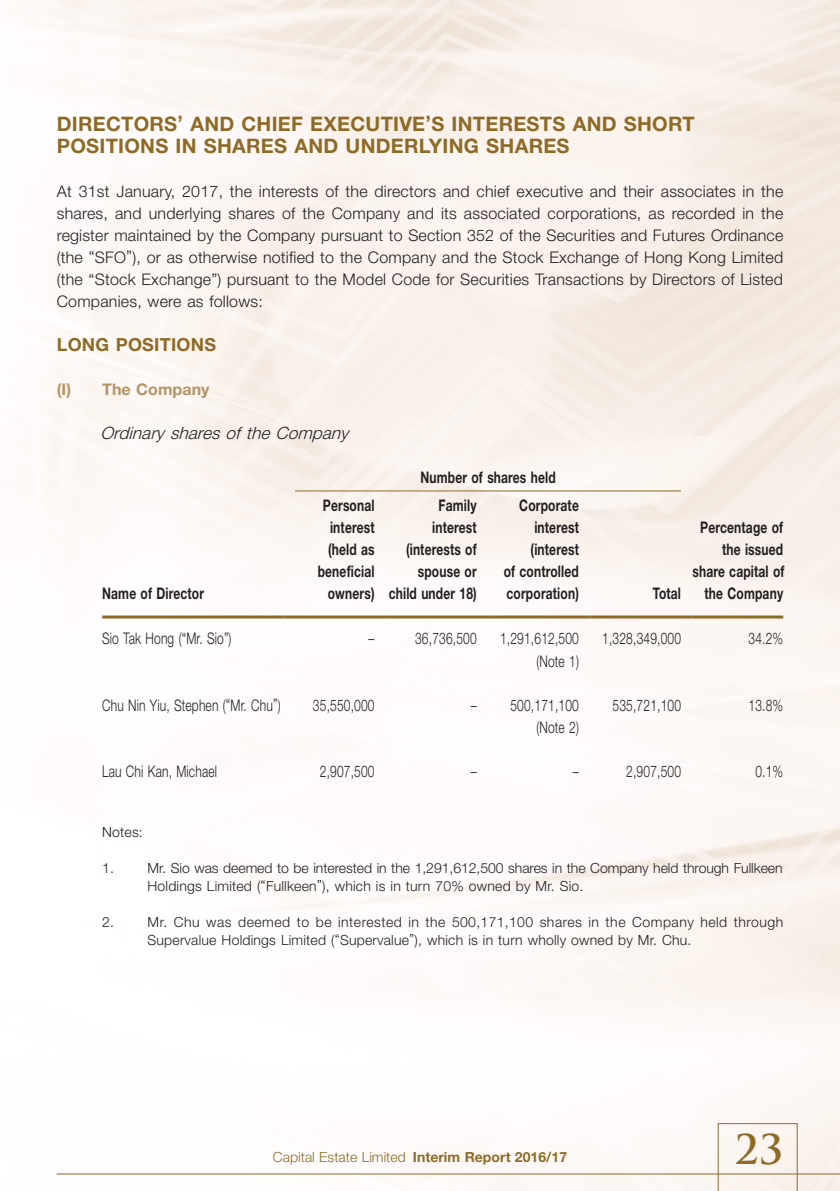
<style>
.page{position:relative;width:840px;height:1191px;background:#fff}
.page>*{position:absolute;margin:0;border:0;box-sizing:border-box;transform-origin:0 0}
.t1{font:700 40px "Trajan Pro";color:#8d6b26}
.Heading_1{font:700 20px/22px "Helvetica Neue LT Std";letter-spacing:.015em;color:#8d6b26}
.Heading_2{font:700 18px "Helvetica Neue LT Std";letter-spacing:.015em;color:#8d6b26}
.Heading_4{font:italic 300 17px "Helvetica Neue LT Std";color:#231f20}
.Body_Text{font:300 16px/22px "Helvetica Neue LT Std";letter-spacing:.015em;color:#231f20;text-align:justify}
.Body_Text-2{font:700 16px/22px "Helvetica Neue LT Std";letter-spacing:.015em;color:#231f20;scale:.75 1}
.Notes{font:300 16px/22px "Helvetica Neue LT Std";letter-spacing:.015em;color:#231f20;text-align:right;scale:.75 1}
.Heading_3{font:700 16px "Helvetica Neue LT Std";letter-spacing:.005em;color:#b39465}
.Notes-2{font:300 14px/18px "Helvetica Neue LT Std";letter-spacing:.035em;color:#231f20}
.Notes-3{font:300 14px/18px "Helvetica Neue LT Std";letter-spacing:-.005em;color:#231f20}
.t2{font:300 14px "Helvetica Neue LT Std";letter-spacing:.005em;color:#8d6b26}
.Notes-4{font:300 14px "Helvetica Neue LT Std";letter-spacing:.015em;color:#231f20}
.s1{font-weight:700}
</style>
<div class="page">
<img style="left:29px;top:0;width:810px;height:1191px">
<svg style="left:717px;top:1123px;width:80px;height:68px"></svg>
<hr style="left:57px;top:1173px;width:782px;height:1px;background:#8d6b26">
<hr style="left:295px;top:490px;width:385px;height:1px;background:#8d6b26">
<hr style="left:102px;top:615px;width:181px;height:3px;background:#8d6b26">
<hr style="left:283px;top:615px;width:103px;height:3px;background:#8d6b26">
<hr style="left:386px;top:615px;width:102px;height:3px;background:#8d6b26">
<hr style="left:488px;top:615px;width:102px;height:3px;background:#8d6b26">
<hr style="left:590px;top:615px;width:102px;height:3px;background:#8d6b26">
<hr style="left:692px;top:615px;width:90px;height:3px;background:#8d6b26">
<p class="Heading_1" style="left:57px;top:113px;width:639px">DIRECTORS’ AND CHIEF EXECUTIVE’S INTERESTS AND SHORT<br>POSITIONS IN SHARES AND UNDERLYING SHARES</p>
<p class="Body_Text" style="left:57px;top:180px;width:727px">At 31st January, 2017, the interests of the directors and chief executive and their associates in the shares, and underlying shares of the Company and its associated corporations, as recorded in the register maintained by the Company pursuant to Section 352 of the Securities and Futures Ordinance (the “SFO”), or as otherwise notified to the Company and the Stock Exchange of Hong Kong Limited (the “Stock Exchange”) pursuant to the Model Code for Securities Transactions by Directors of Listed Companies, were as follows:</p>
<p class="Heading_2" style="left:57px;top:334px;width:161px">LONG POSITIONS</p>
<p class="Heading_3" style="left:57px;top:380px;width:154px">(I) The Company</p>
<p class="Heading_4" style="left:100px;top:423px;width:254px">Ordinary shares of the Company</p>
<p class="Body_Text-2" style="left:420px;top:466px;width:182px">Number of shares held</p>
<p class="Body_Text-2" style="left:102px;top:582px;width:137px">Name of Director</p>
<p class="Body_Text-2" style="left:323px;top:494px;width:70px">Personal</p>
<p class="Body_Text-2" style="left:330px;top:516px;width:61px">interest</p>
<p class="Body_Text-2" style="left:328px;top:538px;width:63px">(held as</p>
<p class="Body_Text-2" style="left:317px;top:560px;width:77px">beneficial</p>
<p class="Body_Text-2" style="left:327px;top:582px;width:64px">owners)</p>
<p class="Body_Text-2" style="left:438px;top:494px;width:53px">Family</p>
<p class="Body_Text-2" style="left:432px;top:516px;width:61px">interest</p>
<p class="Body_Text-2" style="left:406px;top:538px;width:96px">(interests of</p>
<p class="Body_Text-2" style="left:417px;top:560px;width:80px">spouse or</p>
<p class="Body_Text-2" style="left:388px;top:582px;width:119px">child under 18)</p>
<p class="Body_Text-2" style="left:519px;top:494px;width:81px">Corporate</p>
<p class="Body_Text-2" style="left:530px;top:516px;width:66px">interest (interest</p>
<p class="Body_Text-2" style="left:503px;top:560px;width:102px">of controlled</p>
<p class="Body_Text-2" style="left:506px;top:582px;width:98px">corporation)</p>
<p class="Body_Text-2" style="left:652px;top:582px;width:39px">Total</p>
<p class="Body_Text-2" style="left:699px;top:516px;width:112px">Percentage of</p>
<p class="Body_Text-2" style="left:721px;top:538px;width:83px">the issued</p>
<p class="Body_Text-2" style="left:692px;top:560px;width:124px">share capital of</p>
<p class="Body_Text-2" style="left:704px;top:582px;width:106px">the Company</p>
<p class="Notes" style="left:102px;top:627px;width:174px">Sio Tak Hong (“Mr. Sio”)</p>
<p class="Notes" style="left:368px;top:627px;width:9px">–</p>
<p class="Notes" style="left:415px;top:627px;width:84px">36,736,500</p>
<p class="Notes" style="left:500px;top:627px;width:106px">1,291,612,500 (Note 1)</p>
<p class="Notes" style="left:602px;top:627px;width:106px">1,328,349,000</p>
<p class="Notes" style="left:748px;top:627px;width:48px">34.2%</p>
<p class="Notes" style="left:102px;top:693px;width:239px">Chu Nin Yiu, Stephen (“Mr. Chu”)</p>
<p class="Notes" style="left:313px;top:693px;width:84px">35,550,000</p>
<p class="Notes" style="left:470px;top:693px;width:9px">–</p>
<p class="Notes" style="left:510px;top:693px;width:93px">500,171,100</p>
<p class="Notes" style="left:536px;top:715px;width:58px">(Note 2)</p>
<p class="Notes" style="left:612px;top:693px;width:93px">535,721,100</p>
<p class="Notes" style="left:748px;top:693px;width:48px">13.8%</p>
<p class="Notes" style="left:102px;top:759px;width:155px">Lau Chi Kan, Michael</p>
<p class="Notes" style="left:319px;top:759px;width:74px">2,907,500</p>
<p class="Notes" style="left:470px;top:759px;width:9px">–</p>
<p class="Notes" style="left:572px;top:759px;width:9px">–</p>
<p class="Notes" style="left:626px;top:759px;width:74px">2,907,500</p>
<p class="Notes" style="left:755px;top:759px;width:39px">0.1%</p>
<p class="Notes-4" style="left:102px;top:823px;width:42px">Notes:</p>
<p class="Notes-3" style="left:147px;top:858px;width:636px;text-indent:-45px">1. Mr. Sio was deemed to be interested in the 1,291,612,500 shares in the Company held through Fullkeen<br>Holdings Limited (“Fullkeen”), which is in turn 70% owned by Mr. Sio.</p>
<p class="Notes-2" style="left:147px;top:912px;width:637px;text-indent:-45px">2. Mr. Chu was deemed to be interested in the 500,171,100 shares in the Company held through<br>Supervalue Holdings Limited (“Supervalue”), which is in turn wholly owned by Mr. Chu.</p>
<p class="t2" style="left:273px;top:1148px;width:295px">Capital Estate Limited <span class="s1">Interim Report 2016/17</span></p>
<h1 class="t1" style="left:734px;top:1124px;width:50px">23</h1>
</div>
